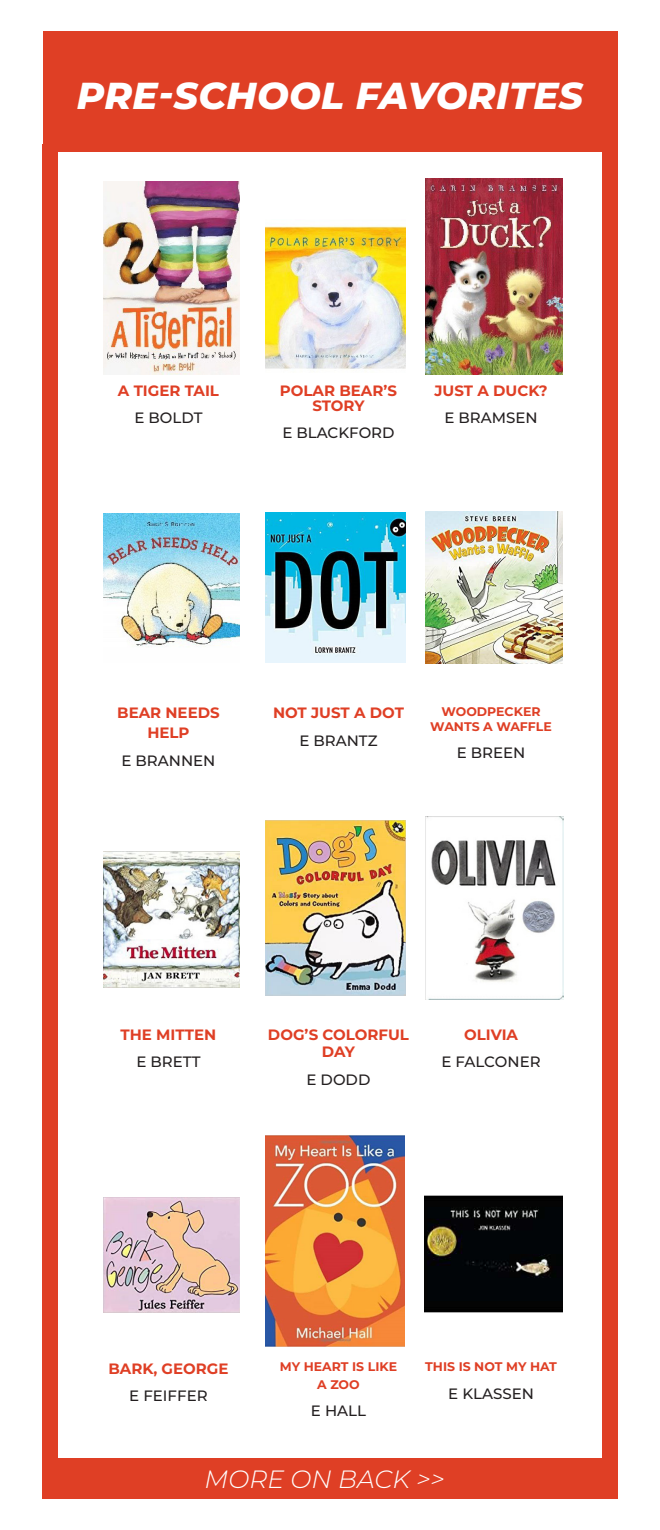
<style>
.page{position:relative;width:660px;height:1530px;background:#fff}
.page>*{position:absolute;margin:0;border:0;box-sizing:border-box;transform-origin:0 0}
.t1{font:italic 800 37.5px "Montserrat";letter-spacing:.01em;color:#fff}
.t2{font:italic 300 25px "Montserrat";color:#fff}
.t3{font:700 15px/27.5px "Montserrat";color:#df3f25;text-align:center}
.t4{font:500 15px/27.5px "Montserrat";color:#231f20;text-align:center}
.t5{font:700 12.5px/17.5px "Montserrat";color:#df3f25;text-align:center}
.s1{font-weight:500;color:#231f20}
.s2{font-weight:700;color:#df3f25}
</style>
<div class="page">
<div style="left:43px;top:31px;width:574px;height:121px;background:#df3f25"></div>
<div style="left:43px;top:144px;width:15px;height:1355px;background:#df3f25"></div>
<div style="left:602px;top:144px;width:15px;height:1355px;background:#df3f25"></div>
<div style="left:44px;top:1458px;width:562px;height:41px;background:#df3f25"></div>
<img style="left:104px;top:182px;width:136px;height:193px">
<img style="left:425px;top:1195px;width:138px;height:117px">
<img style="left:265px;top:226px;width:140px;height:143px">
<img style="left:104px;top:851px;width:136px;height:136px">
<img style="left:425px;top:178px;width:137px;height:197px">
<img style="left:104px;top:1198px;width:136px;height:114px">
<img style="left:265px;top:821px;width:140px;height:175px">
<img style="left:265px;top:1135px;width:140px;height:212px">
<img style="left:425px;top:817px;width:138px;height:183px">
<img style="left:104px;top:513px;width:136px;height:134px">
<img style="left:265px;top:513px;width:140px;height:149px">
<img style="left:425px;top:511px;width:137px;height:153px">
<p class="t1" style="left:77px;top:69px;width:508px">PRE-SCHOOL FAVORITES</p>
<p class="t3" style="left:118px;top:376px;width:103px">A TIGER TAIL<br><span class="s1">E BOLDT</span></p>
<p class="t3" style="left:280px;top:382px;width:119px;line-height:15px">POLAR BEAR’S<br>STORY</p>
<p class="t4" style="left:282px;top:419px;width:114px">E BLACKFORD</p>
<p class="t3" style="left:434px;top:376px;width:115px">JUST A DUCK?<br><span class="s1">E BRAMSEN</span></p>
<p class="t3" style="left:117px;top:702px;width:104px;line-height:20px">BEAR NEEDS<br>HELP</p>
<p class="t4" style="left:121px;top:746px;width:95px">E BRANNEN</p>
<p class="t3" style="left:273px;top:698px;width:132px">NOT JUST A DOT<br><span class="s1">E BRANTZ</span></p>
<p class="t5" style="left:430px;top:703px;width:123px;line-height:15px">WOODPECKER<br>WANTS A WAFFLE</p>
<p class="t4" style="left:457px;top:739px;width:70px">E BREEN</p>
<p class="t3" style="left:121px;top:1020px;width:97px">THE MITTEN</p>
<p class="t4" style="left:136px;top:1047px;width:66px">E BRETT</p>
<p class="t3" style="left:268px;top:1025px;width:142px;line-height:17.5px">DOG’S COLORFUL<br>DAY</p>
<p class="t4" style="left:307px;top:1065px;width:65px">E DODD</p>
<p class="t4" style="left:441px;top:1020px;width:101px"><span class="s2">OLIVIA<br></span>E FALCONER</p>
<p class="t3" style="left:108px;top:1354px;width:122px">BARK, GEORGE<br><span class="s1">E FEIFFER</span></p>
<p class="t5" style="left:280px;top:1357px;width:119px">MY HEART IS LIKE<br>A ZOO</p>
<p class="t4" style="left:311px;top:1396px;width:57px">E HALL</p>
<p class="t5" style="left:425px;top:1357px;width:133px">THIS IS NOT MY HAT</p>
<p class="t4" style="left:448px;top:1379px;width:87px">E KLASSEN</p>
<p class="t2" style="left:204px;top:1462px;width:242px">MORE ON BACK &gt;&gt;</p>
</div>
